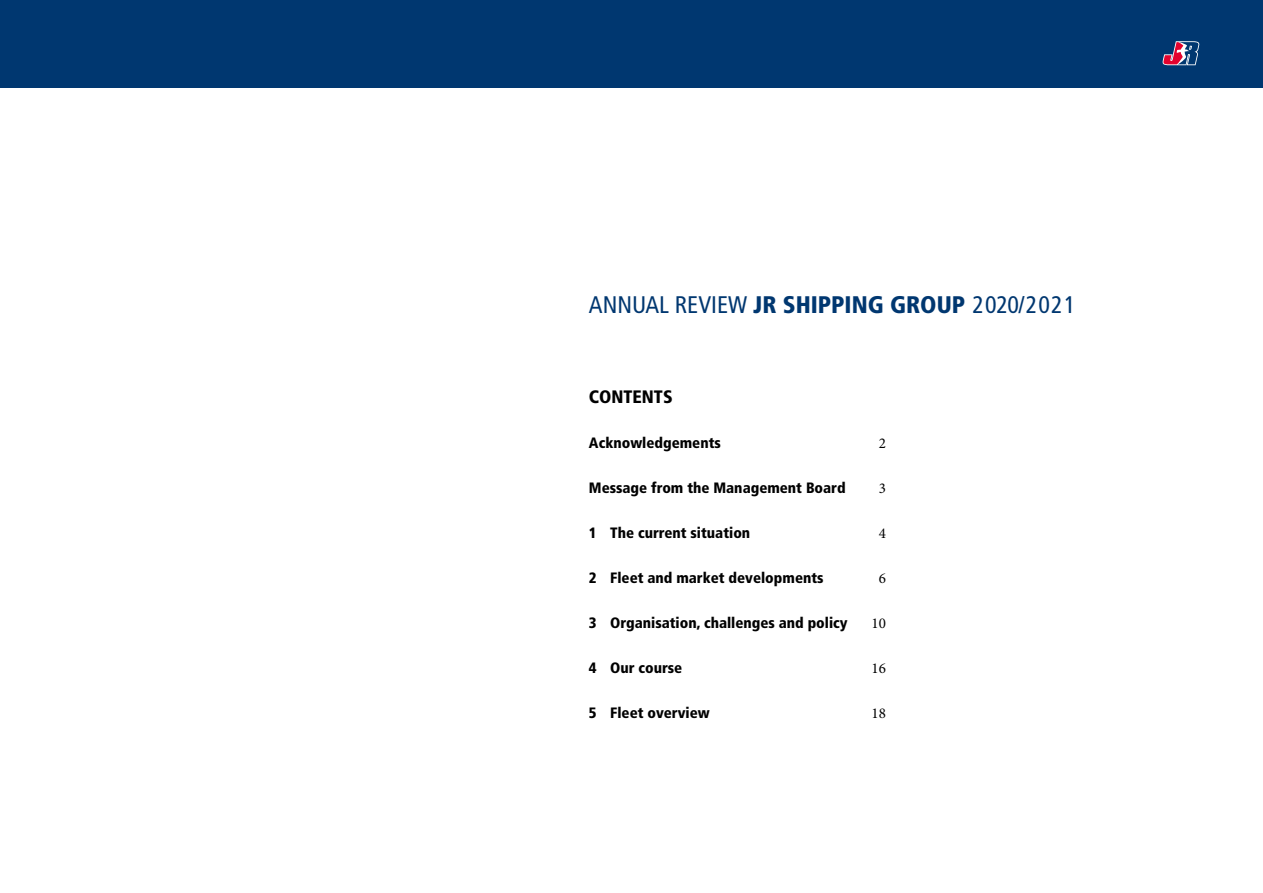
<style>
.page{position:relative;width:1263px;height:893px;background:#fff}
.page>*{position:absolute;margin:0;border:0;box-sizing:border-box;transform-origin:0 0}
.t1{font:condensed 24px "Frutiger";color:#003770}
.t2{font:900 condensed 18px "Frutiger";color:#000}
.t3{font:900 condensed 15px "Frutiger";color:#000}
.t4{font:15px "Minion Pro";color:#000}
.s1{font-weight:900}
</style>
<div class="page">
<div style="left:0;top:0;width:1263px;height:88px;background:#003770"></div>
<svg style="left:1162px;top:41px;width:37px;height:24px"></svg>
<h1 class="t1" style="left:589px;top:290px;width:488px">ANNUAL REVIEW <span class="s1">JR SHIPPING GROUP</span> 2020/2021</h1>
<p class="t2" style="left:589px;top:385px;width:85px">CONTENTS</p>
<p class="t3" style="left:589px;top:433px;width:133px">Acknowledgements</p>
<p class="t4" style="left:879px;top:434px;width:9px">2</p>
<p class="t3" style="left:589px;top:478px;width:258px">Message from the Management Board</p>
<p class="t4" style="left:879px;top:479px;width:9px">3</p>
<p class="t3" style="left:589px;top:523px;width:163px">1 The current situation</p>
<p class="t4" style="left:879px;top:524px;width:9px">4</p>
<p class="t3" style="left:589px;top:568px;width:236px">2 Fleet and market developments</p>
<p class="t4" style="left:879px;top:569px;width:9px">6</p>
<p class="t3" style="left:589px;top:613px;width:260px">3 Organisation, challenges and policy</p>
<p class="t4" style="left:871px;top:614px;width:16px">10</p>
<p class="t3" style="left:589px;top:658px;width:95px">4 Our course</p>
<p class="t4" style="left:871px;top:659px;width:16px">16</p>
<p class="t3" style="left:589px;top:703px;width:122px">5 Fleet overview</p>
<p class="t4" style="left:871px;top:704px;width:16px">18</p>
</div>
